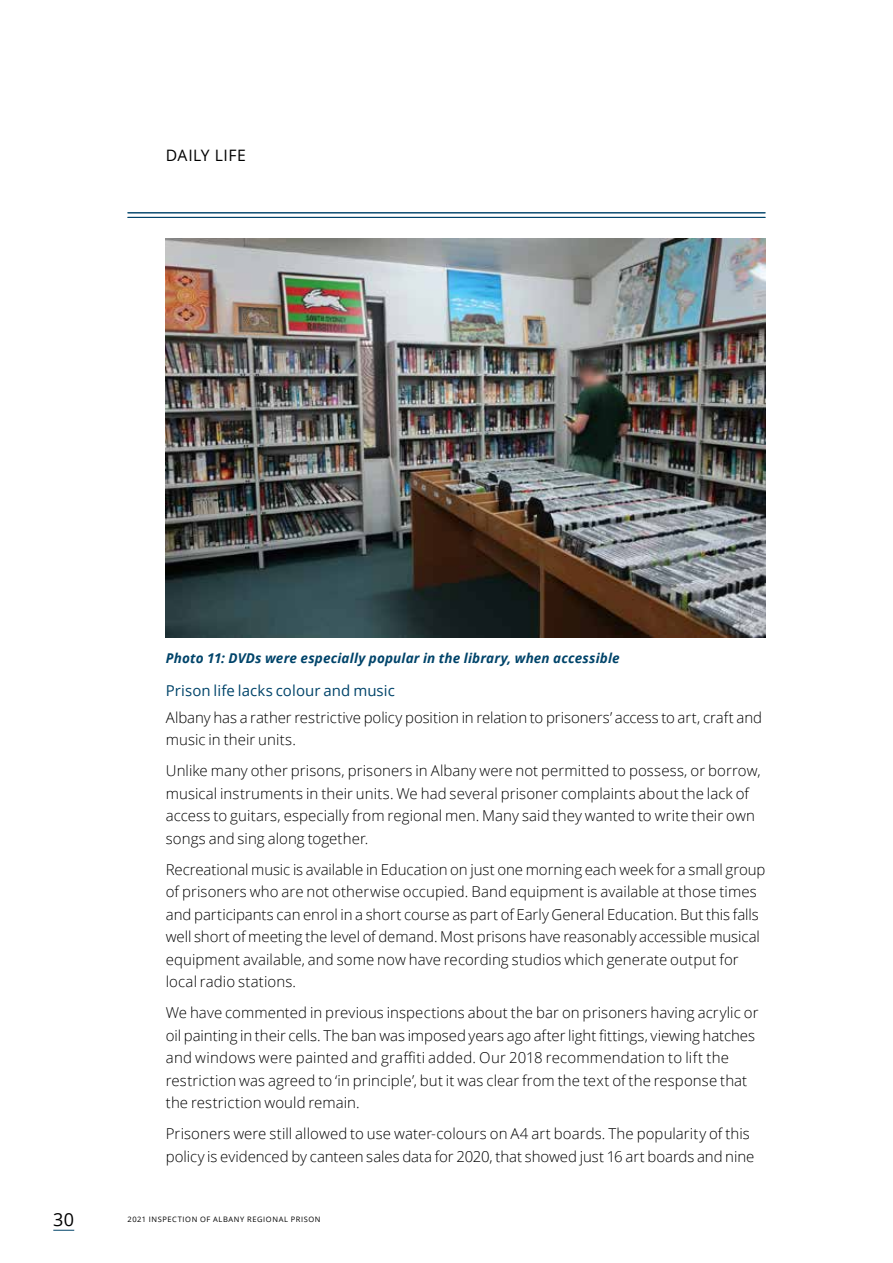
<style>
.page{position:relative;width:893px;height:1263px;background:#fff}
.page>*{position:absolute;margin:0;border:0;box-sizing:border-box;transform-origin:0 0}
.t1{font:18px "Open Sans";color:#000}
.t2{font:15.75px "Open Sans";letter-spacing:.03em;color:#000}
.t3{font:300 15px/22.5px "Open Sans";letter-spacing:.005em;color:#000}
.t4{font:15px "Open Sans";letter-spacing:.005em;color:#00446a}
.t5{font:italic 700 13.5px "Open Sans";letter-spacing:.01em;color:#00446a}
.t6{font:7.5px "Open Sans";letter-spacing:.08em;color:#000}
</style>
<div class="page">
<svg style="left:53px;top:1230px;width:21px;height:1px"></svg>
<hr style="left:128px;top:213px;width:637px;height:1px;background:#00446a">
<hr style="left:128px;top:217px;width:637px;height:1px;background:#00446a">
<img style="left:166px;top:238px;width:599px;height:400px">
<p class="t2" style="left:166px;top:144px;width:82px">DAILY LIFE</p>
<p class="t5" style="left:166px;top:648px;width:455px">Photo 11: DVDs were especially popular in the library, when accessible</p>
<p class="t4" style="left:166px;top:680px;width:230px">Prison life lacks colour and music</p>
<p class="t3" style="left:166px;top:706px;width:598px">Albany has a rather restrictive policy position in relation to prisoners’ access to art, craft and music in their units.</p>
<p class="t3" style="left:166px;top:759px;width:596px">Unlike many other prisons, prisoners in Albany were not permitted to possess, or borrow, musical instruments in their units. We had several prisoner complaints about the lack of access to guitars, especially from regional men. Many said they wanted to write their own songs and sing along together.</p>
<p class="t3" style="left:166px;top:858px;width:601px">Recreational music is available in Education on just one morning each week for a small group of prisoners who are not otherwise occupied. Band equipment is available at those times and participants can enrol in a short course as part of Early General Education. But this falls well short of meeting the level of demand. Most prisons have reasonably accessible musical equipment available, and some now have recording studios which generate output for local radio stations.</p>
<p class="t3" style="left:166px;top:1001px;width:594px">We have commented in previous inspections about the bar on prisoners having acrylic or oil painting in their cells. The ban was imposed years ago after light fittings, viewing hatches and windows were painted and graffiti added. Our 2018 recommendation to lift the restriction was agreed to ‘in principle’, but it was clear from the text of the response that the restriction would remain.</p>
<p class="t3" style="left:166px;top:1122px;width:590px">Prisoners were still allowed to use water-colours on A4 art boards. The popularity of this policy is evidenced by canteen sales data for 2020, that showed just 16 art boards and nine</p>
<p class="t1" style="left:53px;top:1207px;width:22px">30</p>
<p class="t6" style="left:128px;top:1214px;width:194px">2021 INSPECTION OF ALBANY REGIONAL PRISON</p>
</div>
